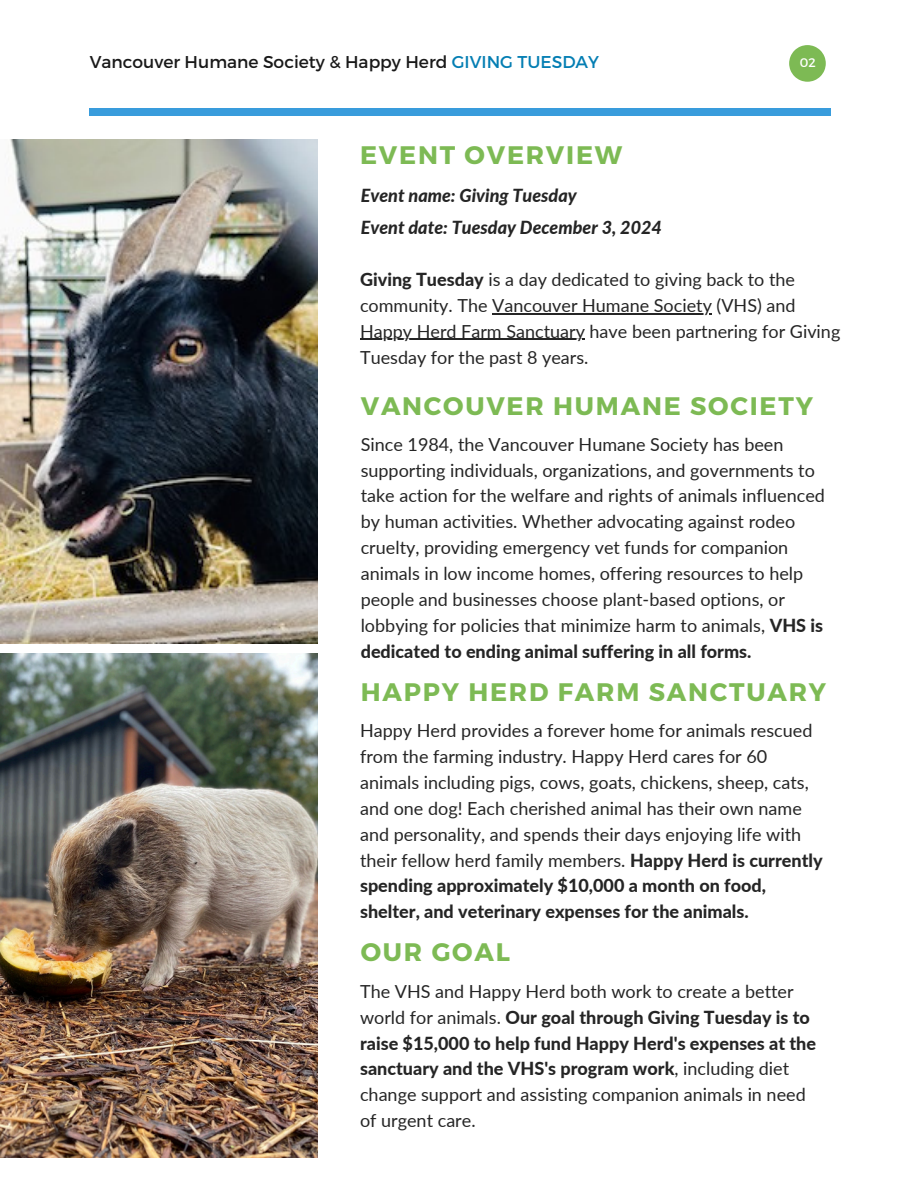
<style>
.page{position:relative;width:918px;height:1188px;background:#fff}
.page>*{position:absolute;margin:0;border:0;box-sizing:border-box;transform-origin:0 0}
.t1{font:700 25.35px "Montserrat";letter-spacing:.07em;color:#7dba54}
.t2{font:18px/25.8px "Lato";color:#252525}
.t3{font:italic 800 18px "Lato";color:#252525}
.t4{font:17.1px "Montserrat";color:#191919}
.t5{font:12.45px "Montserrat";color:#fff}
.s1{color:#047eb3}
.s2{font-weight:800}
</style>
<div class="page">
<div style="left:89px;top:108px;width:741px;height:8px;background:#399cdc"></div>
<svg style="left:789px;top:45px;width:37px;height:37px"></svg>
<img style="left:0;top:654px;width:317px;height:504px">
<img style="left:0;top:139px;width:317px;height:504px">
<hr style="left:492px;top:313px;width:220px;height:1px;background:#252525">
<hr style="left:360px;top:339px;width:225px;height:1px;background:#252525">
<h1 class="t4" style="left:90px;top:51px;width:511px">Vancouver Humane Society &amp; Happy Herd <span class="s1">GIVING TUESDAY</span></h1>
<p class="t5" style="left:800px;top:54px;width:17px">02</p>
<p class="t1" style="left:360px;top:139px;width:264px">EVENT OVERVIEW</p>
<h1 class="t3" style="left:361px;top:184px;width:218px">Event name: Giving Tuesday</h1>
<p class="t3" style="left:361px;top:216px;width:303px">Event date: Tuesday December 3, 2024</p>
<p class="t2" style="left:360px;top:266px;width:437px"><span class="s2">Giving Tuesday</span> is a day dedicated to giving back to the community. The Vancouver Humane Society (VHS) and</p>
<h2 class="t2" style="left:360px;top:318px;width:482px">Happy Herd Farm Sanctuary have been partnering for Giving<br>Tuesday for the past 8 years.</h2>
<h2 class="t1" style="left:361px;top:389px;width:454px">VANCOUVER HUMANE SOCIETY</h2>
<p class="t2" style="left:361px;top:431px;width:466px">Since 1984, the Vancouver Humane Society has been supporting individuals, organizations, and governments to take action for the welfare and rights of animals influenced by human activities. Whether advocating against rodeo cruelty, providing emergency vet funds for companion animals in low income homes, offering resources to help people and businesses choose plant-based options, or lobbying for policies that minimize harm to animals, <span class="s2">VHS is dedicated to ending animal suffering in all forms.</span></p>
<p class="t1" style="left:361px;top:675px;width:467px">HAPPY HERD FARM SANCTUARY</p>
<h1 class="t2" style="left:360px;top:717px;width:464px">Happy Herd provides a forever home for animals rescued from the farming industry. Happy Herd cares for 60 animals including pigs, cows, goats, chickens, sheep, cats, and one dog! Each cherished animal has their own name and personality, and spends their days enjoying life with their fellow herd family members. <span class="s2">Happy Herd is currently spending approximately $10,000 a month on food, shelter, and veterinary expenses for the animals.</span></h1>
<p class="t1" style="left:361px;top:936px;width:151px">OUR GOAL</p>
<p class="t2" style="left:360px;top:978px;width:458px">The VHS and Happy Herd both work to create a better world for animals. <span class="s2">Our goal through Giving Tuesday is to raise $15,000 to help fund Happy Herd's expenses at the sanctuary and the VHS's program work</span>, including diet change support and assisting companion animals in need of urgent care.</p>
</div>
